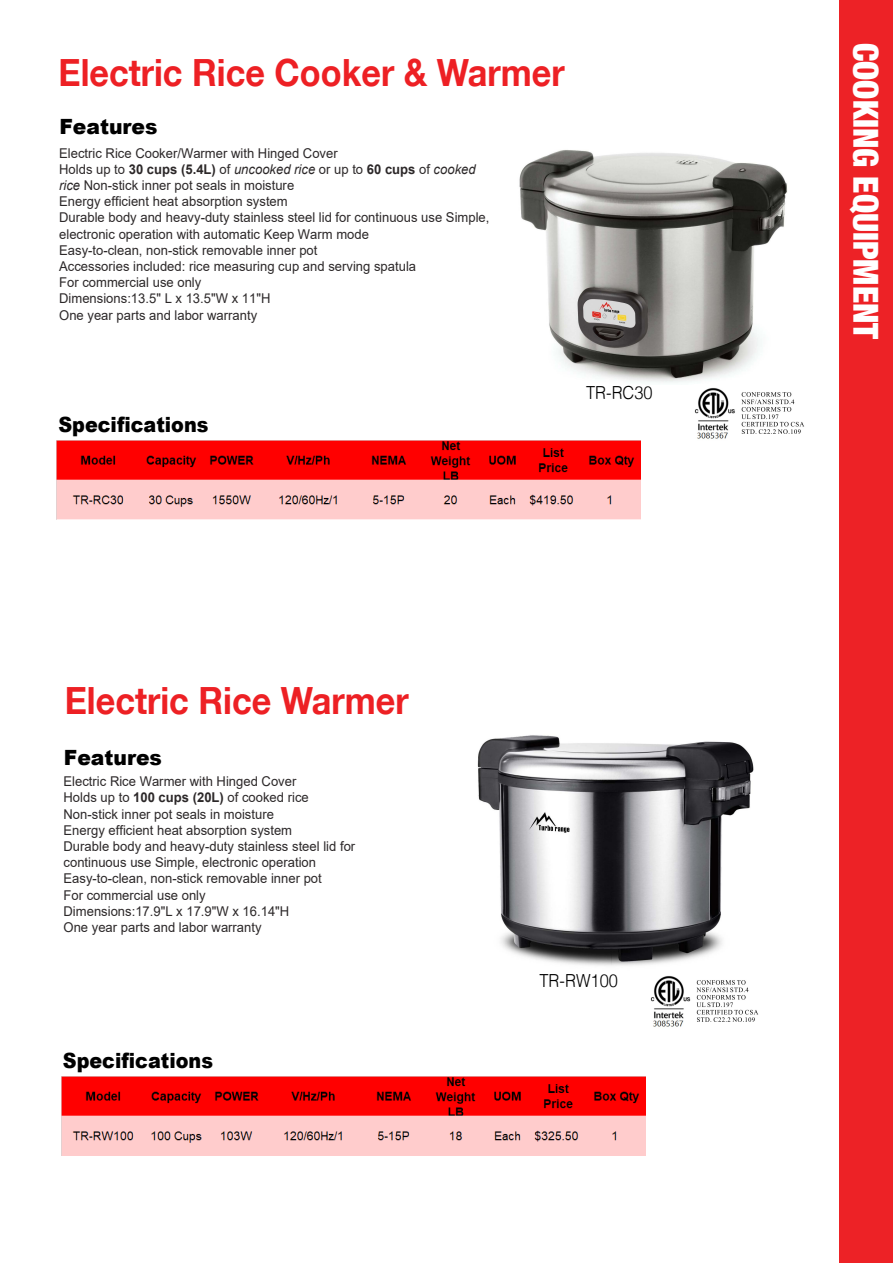
<style>
.page{position:relative;width:893px;height:1263px;background:#fff}
.page>*{position:absolute;margin:0;border:0;box-sizing:border-box;transform-origin:0 0}
.t1{font:700 37.5px "Helvetica Neue";color:#ed2024;scale:.91 1}
.t2{font:900 condensed 34.5px "Helvetica Neue";color:#fff}
.t3{font:900 21px "Arial";color:#000;scale:.91 1}
.t4{font:900 21px "Arial";color:#000}
.t5{font:300 18px "Helvetica";color:#000;scale:.91 1}
.t6{font:13.5px/16.2px "Arial";color:#2c2829}
.t7{font:13.5px "Arial";color:#2c2829}
.s1{font-weight:700}
.s2{font-style:italic}
</style>
<div class="page">
<div style="left:839px;top:0;width:54px;height:1263px;background:#ed2226"></div>
<img style="left:519px;top:150px;width:269px;height:233px">
<img style="left:477px;top:735px;width:277px;height:231px">
<img style="left:56px;top:441px;width:585px;height:78px">
<img style="left:61px;top:1076px;width:585px;height:79px">
<img style="left:650px;top:976px;width:109px;height:51px">
<img style="left:695px;top:388px;width:110px;height:51px">
<h1 class="t1" style="left:58px;top:50px;width:558px">Electric Rice Cooker &amp; Warmer</h1>
<h3 class="t4" style="left:59px;top:111px;width:100px">Features</h3>
<p class="t6" style="left:59px;top:145px;width:432px">Electric Rice Cooker/Warmer with Hinged Cover<br>Holds up to <span class="s1">30 cups (5.4L)</span> of <span class="s2">uncooked rice</span> or up to <span class="s1">60 cups</span> of <span class="s2">cooked rice</span> Non-stick inner pot seals in moisture<br>Energy efficient heat absorption system<br>Durable body and heavy-duty stainless steel lid for continuous use Simple, electronic operation with automatic Keep Warm mode<br>Easy-to-clean, non-stick removable inner pot<br>Accessories included: rice measuring cup and serving spatula<br>For commercial use only</p>
<p class="t7" style="left:59px;top:289px;width:213px">Dimensions:13.5" L x 13.5"W x 11"H</p>
<p class="t6" style="left:59px;top:307px;width:200px">One year parts and labor warranty</p>
<h3 class="t3" style="left:58px;top:409px;width:167px">Specifications</h3>
<h3 class="t5" style="left:586px;top:377px;width:75px">TR-RC30</h3>
<h1 class="t1" style="left:65px;top:677px;width:380px">Electric Rice Warmer</h1>
<h3 class="t4" style="left:64px;top:742px;width:100px">Features</h3>
<p class="t6" style="left:64px;top:773px;width:293px">Electric Rice Warmer with Hinged Cover<br>Holds up to <span class="s1">100 cups (20L)</span> of cooked rice Non-stick inner pot seals in moisture<br>Energy efficient heat absorption system<br>Durable body and heavy-duty stainless steel lid for continuous use Simple, electronic operation Easy-to-clean, non-stick removable inner pot<br>For commercial use only<br>Dimensions:17.9"L x 17.9"W x 16.14"H<br>One year parts and labor warranty</p>
<h3 class="t3" style="left:63px;top:1045px;width:167px">Specifications</h3>
<h3 class="t5" style="left:539px;top:965px;width:88px">TR-RW100</h3>
<h2 class="t2" style="left:894px;top:43px;width:298px;rotate:90deg">COOKING EQUIPMENT</h2>
</div>
